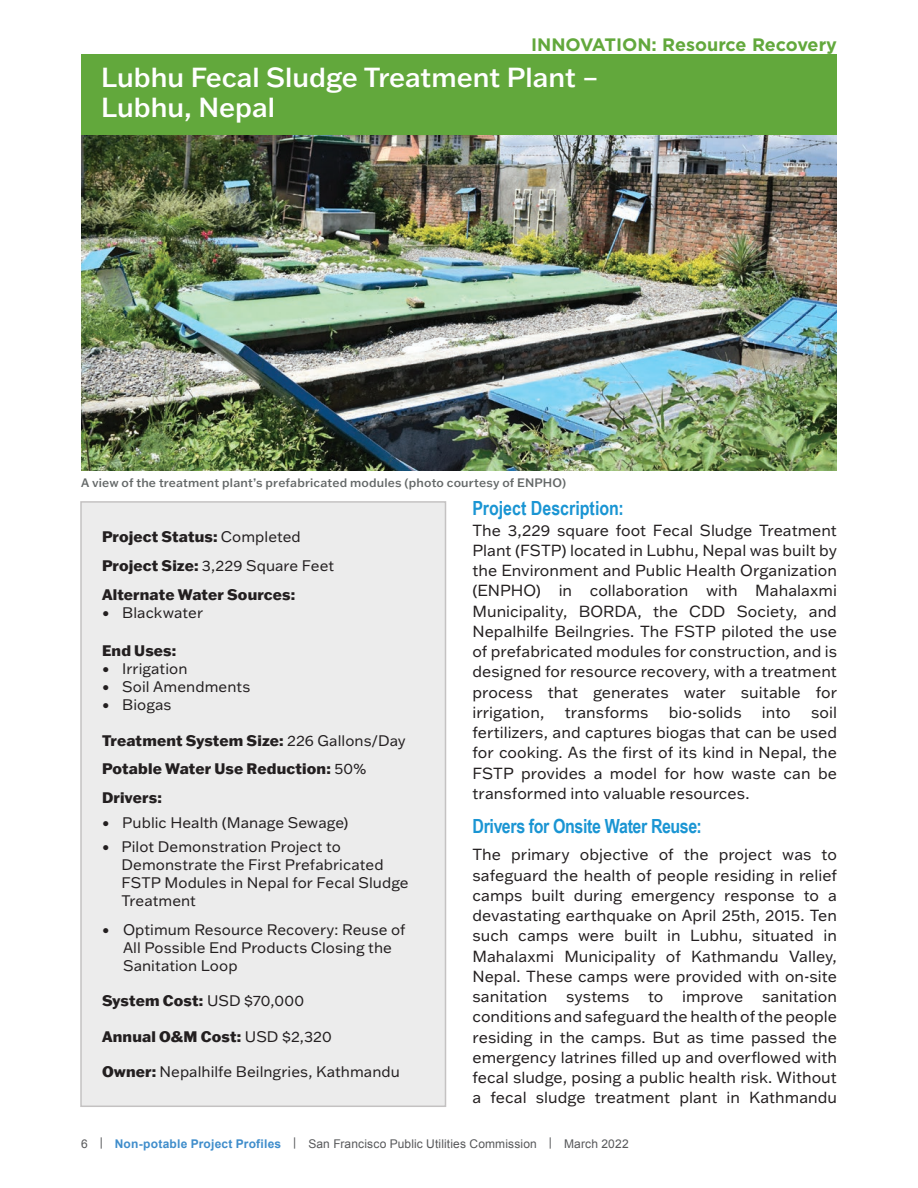
<style>
.page{position:relative;width:918px;height:1188px;background:#fff}
.page>*{position:absolute;margin:0;border:0;box-sizing:border-box;transform-origin:0 0}
.t1{font:500 27px/30px "Franklin Gothic ATF";color:#fff}
.t2{font:700 19.5px "Arial Narrow";letter-spacing:-.015em;color:#1a95d3}
.t3{font:700 18px "Gotham";color:#62a83c}
.t4{font:15.75px/20.2px "Franklin Gothic ATF";color:#231f20;text-align:justify}
.t5{font:15px/18px "Franklin Gothic ATF";letter-spacing:.005em;color:#231f20}
.t6{font:800 15px/28.8px "Franklin Gothic ATF";letter-spacing:.01em;color:#231f20}
.t7{font:12px "Arial";letter-spacing:.015em;color:#57585a}
.t8{font:500 12px "Franklin Gothic ATF";letter-spacing:.015em;color:#646868}
.s1{font-weight:400}
.s2{font-weight:800}
.s3{font-weight:700;color:#3f8dcb}
</style>
<div class="page">
<div style="left:81px;top:54px;width:756px;height:81px;background:#62a83c"></div>
<div style="left:81px;top:502px;width:365px;height:604px;background:#ececec"></div>
<div style="left:80px;top:501px;width:366px;height:606px;border:2px solid #c4c2c2"></div>
<img style="left:81px;top:135px;width:756px;height:336px">
<p class="t3" style="left:531px;top:33px;width:307px">INNOVATION: Resource Recovery</p>
<h1 class="t1" style="left:101px;top:61px;width:499px">Lubhu Fecal Sludge Treatment Plant –<br>Lubhu, Nepal</h1>
<p class="t8" style="left:81px;top:474px;width:487px">A view of the treatment plant’s prefabricated modules (photo courtesy of ENPHO)</p>
<p class="t6" style="left:102px;top:522px;width:234px">Project Status: <span class="s1">Completed<br></span>Project Size: <span class="s1">3,229 Square Feet<br></span>Alternate Water Sources:</p>
<p class="t5" style="left:102px;top:603px;width:103px">• Blackwater</p>
<p class="t6" style="left:102px;top:636px;width:76px">End Uses:</p>
<p class="t5" style="left:102px;top:660px;width:87px">• Irrigation</p>
<p class="t5" style="left:102px;top:678px;width:150px">• Soil Amendments</p>
<p class="t5" style="left:102px;top:696px;width:71px">• Biogas</p>
<p class="t6" style="left:102px;top:725px;width:305px">Treatment System Size: <span class="s1">226 Gallons/Day<br></span>Potable Water Use Reduction: <span class="s1">50%<br></span>Drivers:</p>
<p class="t5" style="left:102px;top:813px;width:248px">• Public Health (Manage Sewage)</p>
<p class="t5" style="left:122px;top:838px;width:289px;text-indent:-20px">• Pilot Demonstration Project to<br>Demonstrate the First Prefabricated<br>FSTP Modules in Nepal for Fecal Sludge<br>Treatment</p>
<p class="t5" style="left:123px;top:920px;width:284px;text-indent:-21px">• Optimum Resource Recovery: Reuse of<br>All Possible End Products Closing the<br>Sanitation Loop</p>
<p class="t6" style="left:102px;top:986px;width:204px">System Cost: <span class="s1">USD $70,000</span></p>
<p class="t6" style="left:102px;top:1022px;width:231px">Annual O&amp;M Cost: <span class="s1">USD $2,320</span></p>
<p class="t5" style="left:102px;top:1062px;width:299px"><span class="s2">Owner:</span> Nepalhilfe Beilngries, Kathmandu</p>
<p class="t2" style="left:472px;top:494px;width:153px">Project Description:</p>
<p class="t4" style="left:472px;top:519px;width:366px">The 3,229 square foot Fecal Sludge Treatment Plant (FSTP) located in Lubhu, Nepal was built by the Environment and Public Health Organization (ENPHO) in collaboration with Mahalaxmi Municipality, BORDA, the CDD Society, and Nepalhilfe Beilngries. The FSTP piloted the use of prefabricated modules for construction, and is designed for resource recovery, with a treatment process that generates water suitable for irrigation,</p>
<p class="t4" style="left:565px;top:702px;width:85px">transforms</p>
<p class="t4" style="left:669px;top:702px;width:74px">bio-solids</p>
<p class="t4" style="left:762px;top:702px;width:30px">into</p>
<p class="t4" style="left:472px;top:702px;width:366px;text-indent:339px">soil fertilizers, and captures biogas that can be used for cooking. As the first of its kind in Nepal, the FSTP provides a model for how waste can be transformed into valuable resources.</p>
<p class="t2" style="left:472px;top:812px;width:231px">Drivers for Onsite Water Reuse:</p>
<p class="t4" style="left:472px;top:844px;width:366px">The primary objective of the project was to safeguard the health of people residing in relief camps built during emergency response to a devastating earthquake on April 25th, 2015. Ten such camps were built in Lubhu, situated in Mahalaxmi Municipality of Kathmandu Valley, Nepal. These camps were provided with on-site sanitation systems to improve sanitation conditions and safeguard the health of the people residing in the camps. But as time passed the emergency latrines filled up and overflowed with fecal sludge, posing a public health risk. Without a fecal sludge treatment plant in Kathmandu</p>
<p class="t7" style="left:81px;top:1135px;width:549px">6 | <span class="s3">Non-potable Project Profiles</span> | San Francisco Public Utilities Commission | March 2022</p>
</div>
